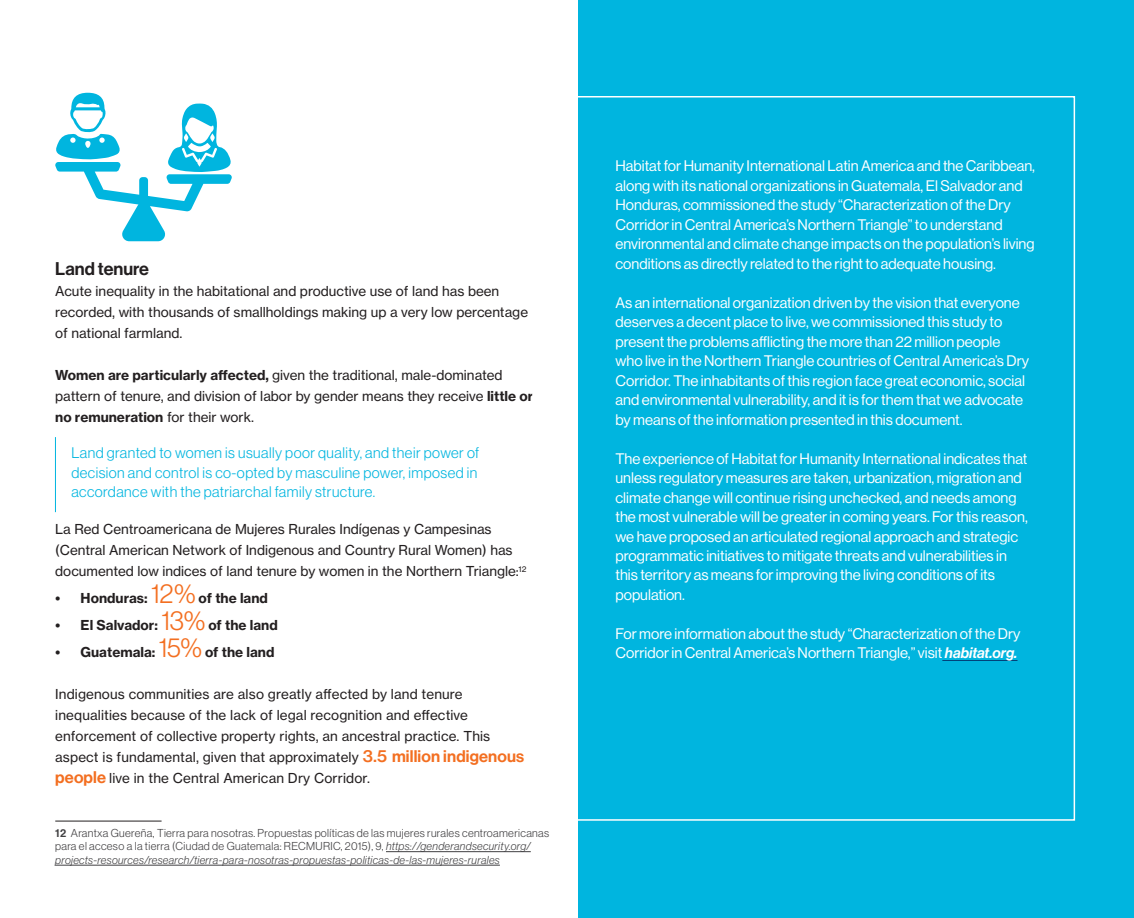
<style>
.page{position:relative;width:1134px;height:918px;background:#fff}
.page>*{position:absolute;margin:0;border:0;box-sizing:border-box;transform-origin:0 0}
.t1{font:18px "N Haas Grotesk DS Pro 65 Md";color:#231f20}
.t2{font:15px/19.5px "N Haas Grotesk DS Pro 55 Rg";color:#fff}
.t3{font:15px/19.5px "N Haas Grotesk DS Pro 45 Lt";letter-spacing:.03em;color:#00b5df;text-align:justify}
.t4{font:13.5px/21px "N Haas Grotesk TX Pro 55 Rg";color:#231f20}
.t5{font:13.5px "N Haas Grotesk TX Pro 75 Bd";color:#231f20}
.t6{font:11.25px/13.5px "N Haas Grotesk DS Pro 45 Lt";letter-spacing:.03em;color:#414042}
.t7{font:11.25px "N Haas Grotesk DS Pro 46 Lt It";letter-spacing:.03em;color:#414042}
.s1{font-family:"N Haas Grotesk TX Pro 75 Bd"}
.s2{font-family:"N Haas Grotesk TX Pro 55 Rg"}
.s3{font-family:"N Haas Grotesk DS Pro 45 Lt";font-size:27px;color:#f36f21}
.s4{font-family:"N Haas Grotesk TX Pro 65 Md";font-size:16.5px;color:#f36f21}
.s5{font-family:"N Haas Grotesk DS Pro 65 Md";font-size:16.5px;color:#f36f21}
.s6{font-family:"N Haas Grotesk DS Pro 65 Md"}
.s7{font-family:"N Haas Grotesk DS Pro 46 Lt It"}
.s8{font-family:"N Haas Grotesk DS Pro 66 Md It"}
</style>
<div class="page">
<hr style="left:55px;top:821px;width:107px;height:1px;background:#231f20">
<hr style="left:386px;top:851px;width:145px;height:1px;background:#414042">
<hr style="left:55px;top:865px;width:445px;height:1px;background:#414042">
<div style="left:578px;top:0;width:556px;height:918px;background:#00b5df"></div>
<svg style="left:55px;top:93px;width:177px;height:148px"></svg>
<hr style="left:942px;top:660px;width:76px;height:1px;background:#00437b">
<hr style="left:55px;top:437px;width:1px;height:75px;background:#00b5df">
<p class="t1" style="left:55px;top:258px;width:95px">Land tenure</p>
<p class="t4" style="left:55px;top:281px;width:474px">Acute inequality in the habitational and productive use of land has been recorded, with thousands of smallholdings making up a very low percentage of national farmland.</p>
<p class="t4" style="left:55px;top:365px;width:480px"><span class="s1">Women are particularly affected,</span> given the traditional, male-dominated pattern of tenure, and division of labor by gender means they receive <span class="s1">little or</span></p>
<p class="t5" style="left:55px;top:409px;width:200px">no remuneration <span class="s2">for their work.</span></p>
<p class="t3" style="left:71px;top:443px;width:409px">Land granted to women is usually poor quality, and their power of decision and control is co-opted by masculine power, imposed in accordance with the patriarchal family structure.</p>
<p class="t4" style="left:55px;top:519px;width:473px">La Red Centroamericana de Mujeres Rurales Indígenas y Campesinas (Central American Network of Indigenous and Country Rural Women) has documented low indices of land tenure by women in the Northern Triangle:<sup>12</sup></p>
<p class="t5" style="left:55px;top:590px;width:214px">• Honduras: <span class="s3">12%</span> of the land</p>
<p class="t5" style="left:55px;top:617px;width:224px">• El Salvador: <span class="s3">13%</span> of the land</p>
<p class="t5" style="left:55px;top:644px;width:221px">• Guatemala: <span class="s3">15%</span> of the land</p>
<p class="t4" style="left:55px;top:684px;width:471px">Indigenous communities are also greatly affected by land tenure inequalities because of the lack of legal recognition and effective enforcement of collective property rights, an ancestral practice. This aspect is fundamental, given that approximately <span class="s4">3.5</span> <span class="s5">million indigenous people</span> live in the Central American Dry Corridor.</p>
<p class="t6" style="left:55px;top:826px;width:495px"><span class="s6">12</span> Arantxa Guereña, Tierra para nosotras. Propuestas políticas de las mujeres rurales centroamericanas para el acceso a la tierra (Ciudad de Guatemala: RECMURIC, 2015), 9, <span class="s7">https://genderandsecurity.org/</span></p>
<p class="t7" style="left:55px;top:853px;width:446px">projects-resources/research/tierra-para-nosotras-propuestas-politicas-de-las-mujeres-rurales</p>
<p class="t2" style="left:615px;top:156px;width:421px">Habitat for Humanity International Latin America and the Caribbean, along with its national organizations in Guatemala, El Salvador and Honduras, commissioned the study “Characterization of the Dry Corridor in Central America’s Northern Triangle” to understand environmental and climate change impacts on the population’s living conditions as directly related to the right to adequate housing.</p>
<p class="t2" style="left:615px;top:293px;width:415px">As an international organization driven by the vision that everyone deserves a decent place to live, we commissioned this study to present the problems afflicting the more than 22 million people who live in the Northern Triangle countries of Central America’s Dry Corridor. The inhabitants of this region face great economic, social and environmental vulnerability, and it is for them that we advocate by means of the information presented in this document.</p>
<p class="t2" style="left:615px;top:449px;width:414px">The experience of Habitat for Humanity International indicates that unless regulatory measures are taken, urbanization, migration and climate change will continue rising unchecked, and needs among the most vulnerable will be greater in coming years. For this reason, we have proposed an articulated regional approach and strategic programmatic initiatives to mitigate threats and vulnerabilities in this territory as means for improving the living conditions of its population.</p>
<p class="t2" style="left:615px;top:624px;width:407px">For more information about the study “Characterization of the Dry<br>Corridor in Central America’s Northern Triangle,” visit <span class="s8">habitat.org.</span></p>
</div>
